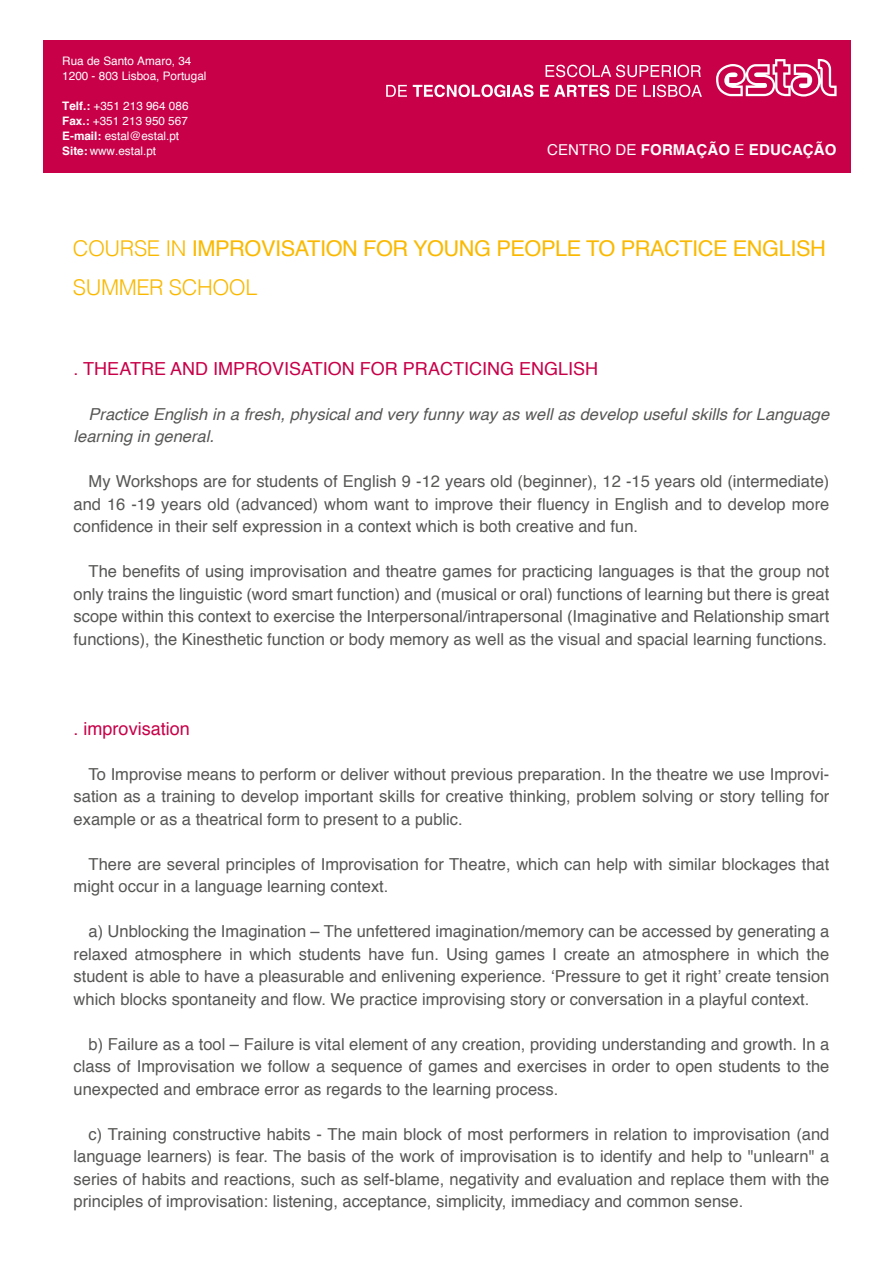
<style>
.page{position:relative;width:895px;height:1263px;background:#fff}
.page>*{position:absolute;margin:0;border:0;box-sizing:border-box;transform-origin:0 0}
.t1{font:21.75px/39px "Helvetica";letter-spacing:-.02em;color:#fab900}
.t2{font:18px "Helvetica";color:#c80048}
.t3{font:16.5px/22.5px "Helvetica";color:#575756;text-align:justify}
.t4{font:italic 16.5px/22.5px "Helvetica";color:#575756}
.t5{font:700 15px "Helvetica";letter-spacing:.01em;color:#fff}
.t6{font:11.7px/15px "Helvetica";color:#fff}
.s1{font-weight:700}
.s2{font-weight:400}
.s3{font-weight:300}
</style>
<div class="page">
<div style="left:43px;top:40px;width:807px;height:133px;background:#c80048"></div>
<svg style="left:716px;top:59px;width:120px;height:38px"></svg>
<svg style="left:545px;top:65px;width:155px;height:12px"></svg>
<svg style="left:386px;top:84px;width:147px;height:13px"></svg>
<svg style="left:540px;top:84px;width:69px;height:13px"></svg>
<svg style="left:615px;top:85px;width:21px;height:12px"></svg>
<svg style="left:643px;top:85px;width:58px;height:12px"></svg>
<p class="t6" style="left:62px;top:54px;width:146px">Rua de Santo Amaro, 34<br>1200 - 803 Lisboa, Portugal</p>
<p class="t6" style="left:62px;top:99px;width:128px"><span class="s1">Telf.:</span> +351 213 964 086<br><span class="s1">Fax.:</span> +351 213 950 567<br><span class="s1">E-mail:</span> estal@estal.pt<br><span class="s1">Site:</span> www.estal.pt</p>
<p class="t5" style="left:547px;top:138px;width:291px"><span class="s2">CENTRO DE</span> FORMAÇÃO <span class="s2">E</span> EDUCAÇÃO</p>
<h1 class="t1" style="left:73px;top:230px;width:754px"><span class="s3">COURSE IN</span> IMPROVISATION FOR YOUNG PEOPLE TO PRACTICE ENGLISH<br><span class="s3">SUMMER SCHOOL</span></h1>
<p class="t2" style="left:74px;top:355px;width:526px">. THEATRE AND IMPROVISATION FOR PRACTICING ENGLISH</p>
<p class="t4" style="left:74px;top:403px;width:757px;text-indent:15px">Practice English in a fresh, physical and very funny way as well as develop useful skills for Language learning in general.</p>
<p class="t3" style="left:74px;top:471px;width:757px;text-indent:15px">My Workshops are for students of English 9 -12 years old (beginner), 12 -15 years old (intermediate) and 16 -19 years old (advanced) whom want to improve their fluency in English and to develop more confidence in their self expression in a context which is both creative and fun.</p>
<p class="t3" style="left:74px;top:561px;width:757px;text-indent:15px">The benefits of using improvisation and theatre games for practicing languages is that the group not only trains the linguistic (word smart function) and (musical or oral) functions of learning but there is great scope within this context to exercise the Interpersonal/intrapersonal (Imaginative and Relationship smart functions), the Kinesthetic function or body memory as well as the visual and spacial learning functions.</p>
<p class="t2" style="left:74px;top:715px;width:118px">. improvisation</p>
<p class="t3" style="left:74px;top:763px;width:757px;text-indent:15px">To Improvise means to perform or deliver without previous preparation. In the theatre we use Improvi&shy;sation as a training to develop important skills for creative thinking, problem solving or story telling for example or as a theatrical form to present to a public.</p>
<p class="t3" style="left:74px;top:853px;width:757px;text-indent:15px">There are several principles of Improvisation for Theatre, which can help with similar blockages that might occur in a language learning context.</p>
<p class="t3" style="left:74px;top:921px;width:757px;text-indent:15px">a) Unblocking the Imagination – The unfettered imagination/memory can be accessed by generating a relaxed atmosphere in which students have fun. Using games I create an atmosphere in which the student is able to have a pleasurable and enlivening experience. ‘Pressure to get it right’ create tension which blocks spontaneity and flow. We practice improvising story or conversation in a playful context.</p>
<p class="t3" style="left:74px;top:1033px;width:757px;text-indent:15px">b) Failure as a tool – Failure is vital element of any creation, providing understanding and growth. In a class of Improvisation we follow a sequence of games and exercises in order to open students to the unexpected and embrace error as regards to the learning process.</p>
<p class="t3" style="left:74px;top:1123px;width:757px;text-indent:15px">c) Training constructive habits - The main block of most performers in relation to improvisation (and language learners) is fear. The basis of the work of improvisation is to identify and help to "unlearn" a series of habits and reactions, such as self-blame, negativity and evaluation and replace them with the principles of improvisation: listening, acceptance, simplicity, immediacy and common sense.</p>
</div>
